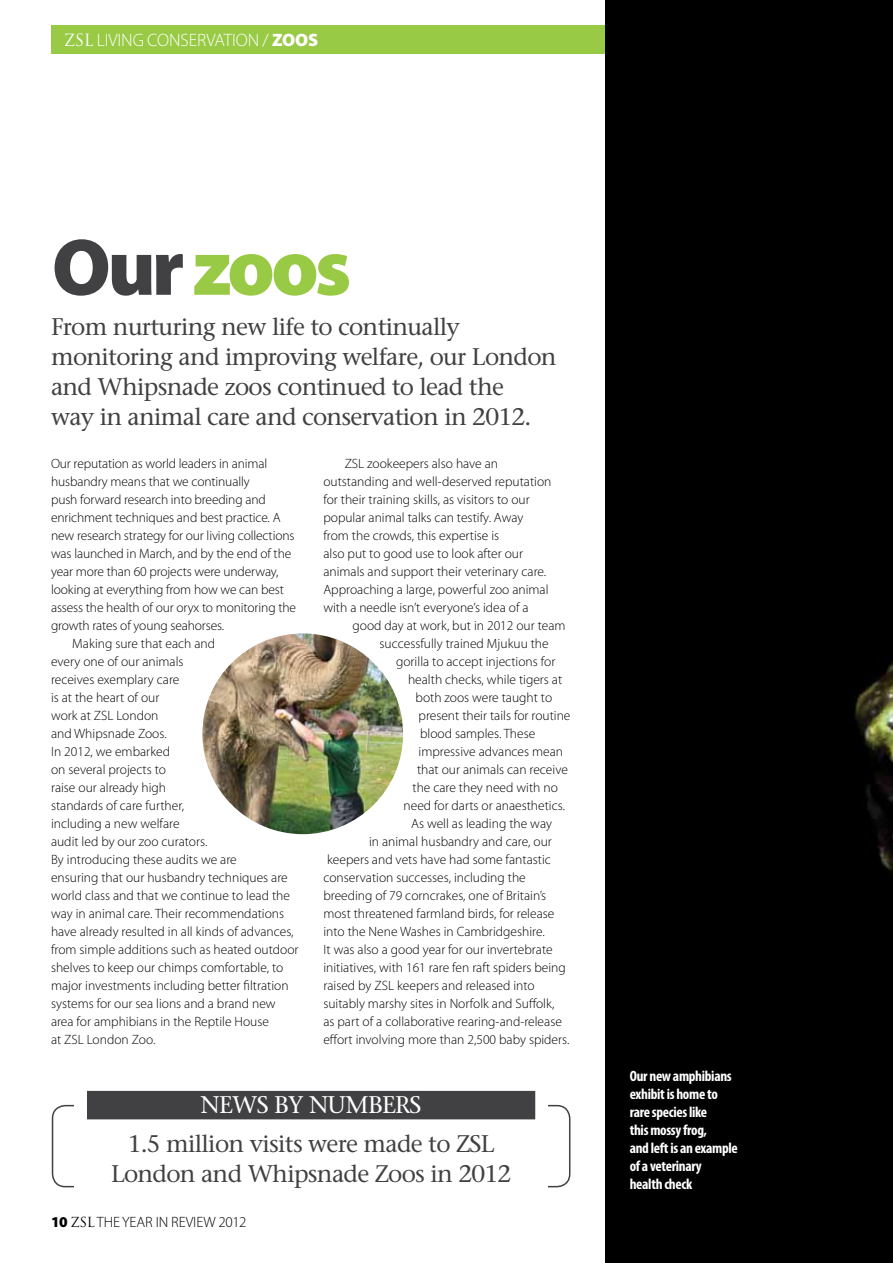
<style>
.page{position:relative;width:893px;height:1263px;background:#fff}
.page>*{position:absolute;margin:0;border:0;box-sizing:border-box;transform-origin:0 0}
.t1{font:900 81px "Myriad Pro";color:#99ca45}
.t2{font:24px/30px "Stone Serif";letter-spacing:-.03em;color:#414042}
.t3{font:24px "Stone Serif";letter-spacing:-.03em;color:#fff}
.t4{font:300 18px "Myriad Pro";letter-spacing:-.005em;color:#fff}
.t5{font:700 condensed 15px/18px "Myriad Pro";letter-spacing:-.02em;color:#fff}
.t6{font:300 15px "Myriad Pro";letter-spacing:-.005em;color:#000}
.t7{font:300 13.5px/18px "Myriad Pro";color:#000}
.s1{font-family:"Trajan Pro";font-weight:400;font-size:16.5px}
.s2{font-weight:900}
.s3{color:#414042}
.s4{font-family:"Trajan Pro";font-weight:400;font-size:13.5px}
</style>
<div class="page">
<div style="left:51px;top:26px;width:555px;height:28px;background:#99ca45"></div>
<div style="left:606px;top:0;width:287px;height:1263px;background:#000"></div>
<div style="left:87px;top:1091px;width:448px;height:28px;background:#414042"></div>
<img style="left:202px;top:633px;width:201px;height:201px;border-radius:100px">
<h3 class="t4" style="left:64px;top:29px;width:256px"><span class="s1">ZSL</span> Living conservation / <span class="s2">Zoos</span></h3>
<h1 class="t1" style="left:52px;top:213px;width:301px"><span class="s3">Our</span> zoos</h1>
<h2 class="t2" style="left:51px;top:312px;width:507px">From nurturing new life to continually monitoring and improving welfare, our London and Whipsnade zoos continued to lead the<br>way in animal care and conservation in 2012.</h2>
<p class="t7" style="left:51px;top:454px;width:218px">Our reputation as world leaders in animal</p>
<p class="t7" style="left:51px;top:472px;width:200px">husbandry means that we continually</p>
<p class="t7" style="left:51px;top:490px;width:216px">push forward research into breeding and</p>
<p class="t7" style="left:51px;top:508px;width:230px">enrichment techniques and best practice. A</p>
<p class="t7" style="left:51px;top:526px;width:245px">new research strategy for our living collections</p>
<p class="t7" style="left:51px;top:544px;width:242px">was launched in March, and by the end of the</p>
<p class="t7" style="left:51px;top:562px;width:229px">year more than 60 projects were underway,</p>
<p class="t7" style="left:51px;top:580px;width:234px">looking at everything from how we can best</p>
<p class="t7" style="left:51px;top:598px;width:247px">assess the health of our oryx to monitoring the</p>
<p class="t7" style="left:51px;top:616px;width:175px">growth rates of young seahorses.</p>
<p class="t7" style="left:72px;top:634px;width:144px">Making sure that each and</p>
<p class="t7" style="left:51px;top:652px;width:134px">every one of our animals</p>
<p class="t7" style="left:51px;top:670px;width:130px">receives exemplary care</p>
<p class="t7" style="left:51px;top:688px;width:110px">is at the heart of our</p>
<p class="t7" style="left:51px;top:706px;width:109px">work at ZSL London</p>
<p class="t7" style="left:51px;top:724px;width:117px">and Whipsnade Zoos.</p>
<p class="t7" style="left:51px;top:742px;width:121px">I n 2012, we embarked</p>
<p class="t7" style="left:51px;top:760px;width:117px">on several projects to</p>
<p class="t7" style="left:51px;top:778px;width:117px">raise our already high</p>
<p class="t7" style="left:51px;top:796px;width:135px">standards of care further,</p>
<p class="t7" style="left:51px;top:814px;width:130px">including a new welfare</p>
<p class="t7" style="left:51px;top:832px;width:158px">audit led by our zoo curators.</p>
<p class="t7" style="left:51px;top:850px;width:187px">By introducing these audits we are</p>
<p class="t7" style="left:51px;top:868px;width:238px">ensuring that our husbandry techniques are</p>
<p class="t7" style="left:51px;top:886px;width:240px">world class and that we continue to lead the</p>
<p class="t7" style="left:51px;top:904px;width:235px">way in animal care. Their recommendations</p>
<p class="t7" style="left:51px;top:922px;width:244px">have already resulted in all kinds of advances,</p>
<p class="t7" style="left:51px;top:940px;width:249px">from simple additions such as heated outdoor</p>
<p class="t7" style="left:51px;top:958px;width:234px">shelves to keep our chimps comfortable, to</p>
<p class="t7" style="left:51px;top:976px;width:239px">major investments including better filtration</p>
<p class="t7" style="left:51px;top:994px;width:226px">systems for our sea lions and a brand new</p>
<p class="t7" style="left:51px;top:1012px;width:219px">area for amphibians in the Reptile House</p>
<p class="t7" style="left:51px;top:1030px;width:106px">at ZSL London Zoo.</p>
<p class="t7" style="left:323px;top:454px;width:230px;text-indent:21px">ZSL zookeepers also have an outstanding and well-deserved reputation for their training skills, as visitors to our popular animal talks can testify. Away from the crowds, this expertise is<br>also put to good use to look after our animals and support their veterinary care.<br>Approaching a large, powerful zoo animal with a needle isn’t everyone’s idea of a</p>
<p class="t7" style="left:380px;top:616px;width:187px;text-indent:-27px">good day at work, but in 2012 our team successfully trained Mjukuu the</p>
<p class="t7" style="left:396px;top:652px;width:161px">gorilla to accept injections for</p>
<p class="t7" style="left:408px;top:670px;width:156px">health checks, while tigers at</p>
<p class="t7" style="left:416px;top:688px;width:138px">both zoos were taught to</p>
<p class="t7" style="left:419px;top:706px;width:153px">present their tails for routine</p>
<p class="t7" style="left:420px;top:724px;width:117px">blood samples. These</p>
<p class="t7" style="left:419px;top:742px;width:146px">impressive advances mean</p>
<p class="t7" style="left:417px;top:760px;width:152px">that our animals can receive</p>
<p class="t7" style="left:413px;top:778px;width:147px">the care they need with no</p>
<p class="t7" style="left:404px;top:796px;width:163px">need for darts or anaesthetics.</p>
<p class="t7" style="left:411px;top:814px;width:142px">As well as leading the way</p>
<p class="t7" style="left:369px;top:832px;width:184px">in animal husbandry and care, our</p>
<p class="t7" style="left:327px;top:850px;width:225px">keepers and vets have had some fantastic</p>
<p class="t7" style="left:323px;top:868px;width:204px">conservation successes, including the</p>
<p class="t7" style="left:323px;top:886px;width:224px">breeding of 79 corncrakes, one of Britain’s</p>
<p class="t7" style="left:323px;top:904px;width:232px">most threatened farmland birds, for release</p>
<p class="t7" style="left:323px;top:922px;width:223px">into the Nene Washes in Cambridgeshire.</p>
<p class="t7" style="left:323px;top:940px;width:231px">I t was also a good year for our invertebrate</p>
<p class="t7" style="left:323px;top:958px;width:244px">initiatives, with 161 rare fen raft spiders being</p>
<p class="t7" style="left:323px;top:976px;width:213px">raised by ZSL keepers and released into</p>
<p class="t7" style="left:323px;top:994px;width:233px">suitably marshy sites in Norfolk and Suffolk,</p>
<p class="t7" style="left:323px;top:1012px;width:240px">as part of a collaborative rearing-and-release</p>
<p class="t7" style="left:323px;top:1030px;width:247px">effort involving more than 2,500 baby spiders.</p>
<h2 class="t3" style="left:201px;top:1090px;width:222px">News by Numbers</h2>
<h2 class="t2" style="left:111px;top:1128px;width:402px;text-align:center">1.5 million visits were made to ZSL<br>London and Whipsnade Zoos in 2012</h2>
<p class="t6" style="left:51px;top:1213px;width:197px"><span class="s2">10</span> <span class="s4">ZSL</span> The year in review 2012</p>
<p class="t5" style="left:630px;top:1066px;width:110px">Our new amphibians exhibit is home to rare species like<br>this mossy frog,<br>and left is an example of a veterinary health check</p>
</div>
